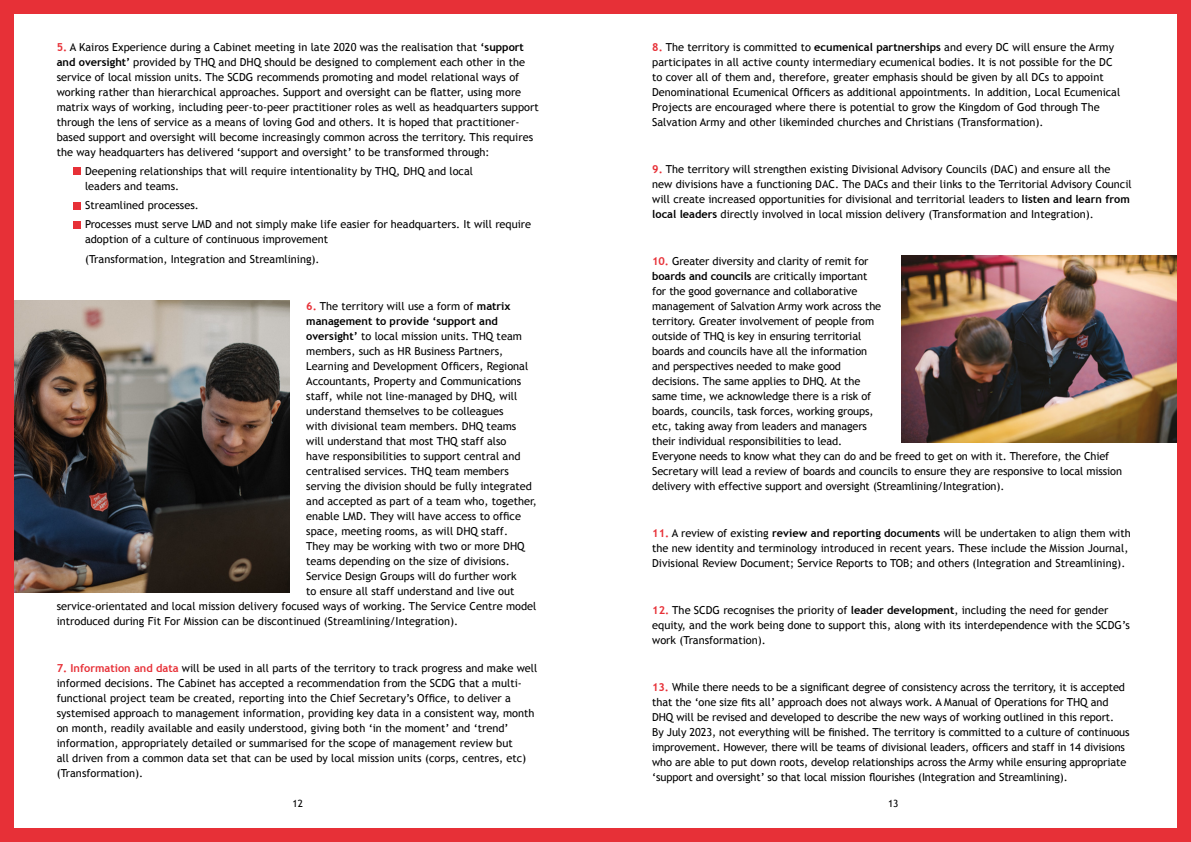
<style>
.page{position:relative;width:1191px;height:842px;background:#fff}
.page>*{position:absolute;margin:0;border:0;box-sizing:border-box;transform-origin:0 0}
.t1{font:11px/15px "Trebuchet MS";color:#000}
.t2{font:700 11px "Trebuchet MS";color:#000}
.t3{font:10px "Trebuchet MS";color:#000}
.s1{font-weight:700;color:#e73037}
.s2{font-weight:700}
</style>
<div class="page">
<div style="left:0;top:0;width:604px;height:842px;background:#e73037"></div>
<div style="left:587px;top:0;width:604px;height:842px;background:#e73037"></div>
<div style="left:14px;top:14px;width:581px;height:814px;background:#fff"></div>
<div style="left:595px;top:14px;width:581px;height:814px;background:#fff"></div>
<img style="left:14px;top:300px;width:275px;height:292px">
<img style="left:901px;top:255px;width:275px;height:187px">
<div style="left:74px;top:168px;width:7px;height:7px;background:#e73037"></div>
<div style="left:74px;top:202px;width:7px;height:7px;background:#e73037"></div>
<div style="left:74px;top:221px;width:7px;height:7px;background:#e73037"></div>
<p class="t1" style="left:57px;top:39px;width:483px"><span class="s1">5.</span> A Kairos Experience during a Cabinet meeting in late 2020 was the realisation that <span class="s2">‘support and oversight’</span> provided by THQ and DHQ should be designed to complement each other in the service of local mission units. The SCDG recommends promoting and model relational ways of working rather than hierarchical approaches. Support and oversight can be flatter, using more matrix ways of working, including peer-to-peer practitioner roles as well as headquarters support through the lens of service as a means of loving God and others. It is hoped that practitioner&shy;based support and oversight will become increasingly common across the territory. This requires the way headquarters has delivered ‘support and oversight’ to be transformed through:</p>
<p class="t1" style="left:85px;top:164px;width:389px">Deepening relationships that will require intentionality by THQ, DHQ and local leaders and teams.</p>
<p class="t1" style="left:85px;top:196px;width:447px;line-height:19.3px">Streamlined processes.<br>Processes must serve LMD and not simply make life easier for headquarters. It will require</p>
<p class="t1" style="left:85px;top:230px;width:244px;line-height:19.2px">adoption of a culture of continuous improvement (Transformation, Integration and Streamlining).</p>
<p class="t1" style="left:306px;top:298px;width:206px"><span class="s1">6.</span> The territory will use a form of <span class="s2">matrix</span></p>
<p class="t2" style="left:306px;top:314px;width:193px">management to provide ‘support and</p>
<p class="t1" style="left:306px;top:328px;width:217px"><span class="s2">oversight’</span> to local mission units. THQ team</p>
<p class="t1" style="left:306px;top:343px;width:199px">members, such as HR Business Partners,</p>
<p class="t1" style="left:306px;top:358px;width:223px">Learning and Development Officers, Regional</p>
<p class="t1" style="left:306px;top:373px;width:217px">Accountants, Property and Communications</p>
<p class="t1" style="left:306px;top:388px;width:212px">staff, while not line-managed by DHQ, will</p>
<p class="t1" style="left:306px;top:403px;width:199px">understand themselves to be colleagues</p>
<p class="t1" style="left:306px;top:418px;width:212px">with divisional team members. DHQ teams</p>
<p class="t1" style="left:306px;top:433px;width:202px">will understand that most THQ staff also</p>
<p class="t1" style="left:306px;top:448px;width:216px">have responsibilities to support central and</p>
<p class="t1" style="left:306px;top:463px;width:204px">centralised services. THQ team members</p>
<p class="t1" style="left:306px;top:478px;width:227px">serving the division should be fully integrated</p>
<p class="t1" style="left:306px;top:493px;width:232px">and accepted as part of a team who, together,</p>
<p class="t1" style="left:306px;top:508px;width:216px">enable LMD. They will have access to office</p>
<p class="t1" style="left:306px;top:523px;width:203px">space, meeting rooms, as will DHQ staff.</p>
<p class="t1" style="left:306px;top:538px;width:220px">They may be working with two or more DHQ</p>
<p class="t1" style="left:306px;top:553px;width:205px">teams depending on the size of divisions.</p>
<p class="t1" style="left:306px;top:568px;width:212px">Service Design Groups will do further work</p>
<p class="t1" style="left:306px;top:583px;width:210px">to ensure all staff understand and live out</p>
<p class="t1" style="left:57px;top:598px;width:481px">service-orientated and local mission delivery focused ways of working. The Service Centre model</p>
<p class="t1" style="left:57px;top:613px;width:403px">introduced during Fit For Mission can be discontinued (Streamlining/Integration).</p>
<p class="t1" style="left:57px;top:660px;width:482px"><span class="s1">7. Information and data</span> will be used in all parts of the territory to track progress and make well informed decisions. The Cabinet has accepted a recommendation from the SCDG that a multi&shy;functional project team be created, reporting into the Chief Secretary’s Office, to deliver a systemised approach to management information, providing key data in a consistent way, month on month, readily available and easily understood, giving both ‘in the moment’ and ‘trend’ information, appropriately detailed or summarised for the scope of management review but<br>all driven from a common data set that can be used by local mission units (corps, centres, etc) (Transformation).</p>
<p class="t1" style="left:652px;top:39px;width:469px"><span class="s1">8.</span> The territory is committed to <span class="s2">ecumenical partnerships</span> and every DC will ensure the Army participates in all active county intermediary ecumenical bodies. It is not possible for the DC to cover all of them and, therefore, greater emphasis should be given by all DCs to appoint Denominational Ecumenical Officers as additional appointments. In addition, Local Ecumenical Projects are encouraged where there is potential to grow the Kingdom of God through The Salvation Army and other likeminded churches and Christians (Transformation).</p>
<p class="t1" style="left:652px;top:162px;width:481px"><span class="s1">9.</span> The territory will strengthen existing Divisional Advisory Councils (DAC) and ensure all the new divisions have a functioning DAC. The DACs and their links to the Territorial Advisory Council will create increased opportunities for divisional and territorial leaders to <span class="s2">listen and learn from local leaders</span> directly involved in local mission delivery (Transformation and Integration).</p>
<p class="t1" style="left:652px;top:254px;width:471px"><span class="s1">10.</span> Greater diversity and clarity of remit for<br><span class="s2">boards and councils</span> are critically important<br>for the good governance and collaborative<br>management of Salvation Army work across the<br>territory. Greater involvement of people from<br>outside of THQ is key in ensuring territorial<br>boards and councils have all the information<br>and perspectives needed to make good<br>decisions. The same applies to DHQ. At the<br>same time, we acknowledge there is a risk of<br>boards, councils, task forces, working groups,<br>etc, taking away from leaders and managers<br>their individual responsibilities to lead.<br>Everyone needs to know what they can do and be freed to get on with it. Therefore, the Chief Secretary will lead a review of boards and councils to ensure they are responsive to local mission delivery with effective support and oversight (Streamlining/Integration).</p>
<p class="t1" style="left:652px;top:526px;width:480px"><span class="s1">11.</span> A review of existing <span class="s2">review and reporting documents</span> will be undertaken to align them with the new identity and terminology introduced in recent years. These include the Mission Journal,<br>Divisional Review Document; Service Reports to TOB; and others (Integration and Streamlining).</p>
<p class="t1" style="left:652px;top:603px;width:479px"><span class="s1">12.</span> The SCDG recognises the priority of <span class="s2">leader development</span>, including the need for gender equity, and the work being done to support this, along with its interdependence with the SCDG’s work (Transformation).</p>
<p class="t1" style="left:652px;top:680px;width:479px"><span class="s1">13.</span> While there needs to be a significant degree of consistency across the territory, it is accepted that the ‘one size fits all’ approach does not always work. A Manual of Operations for THQ and DHQ will be revised and developed to describe the new ways of working outlined in this report.<br>By July 2023, not everything will be finished. The territory is committed to a culture of continuous improvement. However, there will be teams of divisional leaders, officers and staff in 14 divisions who are able to put down roots, develop relationships across the Army while ensuring appropriate ‘support and oversight’ so that local mission flourishes (Integration and Streamlining).</p>
<p class="t3" style="left:292px;top:797px;width:12px">12</p>
<p class="t3" style="left:888px;top:797px;width:12px">13</p>
</div>
